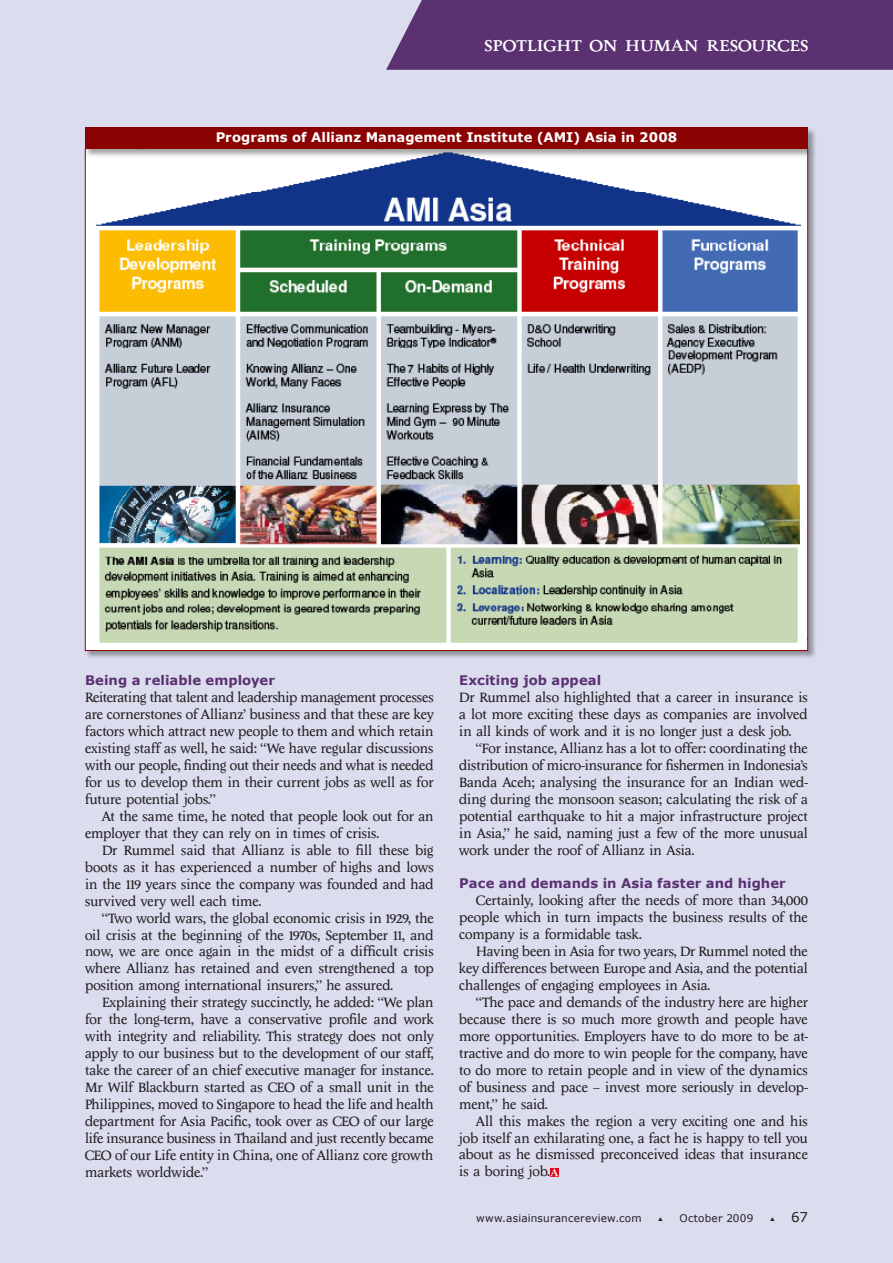
<style>
.page{position:relative;width:893px;height:1263px;background:#dbddef}
.page>*{position:absolute;margin:0;border:0;box-sizing:border-box;transform-origin:0 0}
.t1{font:22.5px "Economist 101 Small Cap";letter-spacing:-.01em;color:#fff}
.text{font:13.95px/17px "Economist 101";letter-spacing:-.01em;color:#231f20;text-align:justify}
.text_-_1st{font:13.95px/17px "Economist 101";letter-spacing:-.01em;color:#231f20;text-align:justify}
.t2{font:13.5px "Verdana";color:#231f20}
.subhd{font:700 13.2px "Verdana";letter-spacing:.005em;color:#5b3172}
.Info_Title{font:700 13.2px "Verdana";letter-spacing:.005em;color:#fff}
.t3{font:10.5px "Verdana";letter-spacing:.02em;color:#231f20}
</style>
<div class="page">
<div style="left:386px;top:0;width:507px;height:70px;background:#5b3172"></div>
<div style="left:85px;top:148px;width:732px;height:511px;background:#231f20;opacity:.4"></div>
<img style="left:87px;top:158px;width:719px;height:491px">
<svg style="left:550px;top:1168px;width:8px;height:8px"></svg>
<div style="left:85px;top:127px;width:732px;height:31px;background:#231f20;opacity:.4"></div>
<div style="left:85px;top:128px;width:723px;height:21px;background:#8b0202"></div>
<p class="t1" style="left:484px;top:34px;width:326px">Spotlight on Human Resources</p>
<p class="Info_Title" style="left:216px;top:129px;width:463px">Programs of Allianz Management Institute (AMI) Asia in 2008</p>
<p class="subhd" style="left:85px;top:672px;width:191px">Being a reliable employer</p>
<p class="text_-_1st" style="left:85px;top:689px;width:350px">Reiterating that talent and leadership management processes are cornerstones of Allianz’ business and that these are key factors which attract new people to them and which retain existing staff as well, he said: “We have regular discussions with our people, finding out their needs and what is needed for us to develop them in their current jobs as well as for future potential jobs.”</p>
<p class="text" style="left:85px;top:808px;width:350px;text-indent:17px">At the same time, he noted that people look out for an employer that they can rely on in times of crisis.</p>
<p class="text" style="left:85px;top:842px;width:350px;text-indent:17px">Dr Rummel said that Allianz is able to fill these big boots as it has experienced a number of highs and lows in the 119 years since the company was founded and had survived very well each time.</p>
<p class="text" style="left:85px;top:910px;width:350px;text-indent:17px">“Two world wars, the global economic crisis in 1929, the oil crisis at the beginning of the 1970s, September 11, and now, we are once again in the midst of a difficult crisis where Allianz has retained and even strengthened a top position among international insurers,” he assured.</p>
<p class="text" style="left:85px;top:994px;width:350px;text-indent:17px">Explaining their strategy succinctly, he added: “We plan for the long-term, have a conservative profile and work with integrity and reliability. This strategy does not only apply to our business but to the development of our staff, take the career of an chief executive manager for instance.<br>Mr Wilf Blackburn started as CEO of a small unit in the Philippines, moved to Singapore to head the life and health department for Asia Pacific, took over as CEO of our large life insurance business in Thailand and just recently became CEO of our Life entity in China, one of Allianz core growth markets worldwide.”</p>
<p class="subhd" style="left:459px;top:672px;width:144px">Exciting job appeal</p>
<p class="text_-_1st" style="left:459px;top:689px;width:350px">Dr Rummel also highlighted that a career in insurance is a lot more exciting these days as companies are involved in all kinds of work and it is no longer just a desk job.</p>
<p class="text" style="left:459px;top:740px;width:350px;text-indent:17px">“For instance, Allianz has a lot to offer: coordinating the distribution of micro-insurance for fishermen in Indonesia’s Banda Aceh; analysing the insurance for an Indian wed&shy;ding during the monsoon season; calculating the risk of a potential earthquake to hit a major infrastructure project in Asia,” he said, naming just a few of the more unusual work under the roof of Allianz in Asia.</p>
<p class="subhd" style="left:459px;top:875px;width:328px">Pace and demands in Asia faster and higher</p>
<p class="text" style="left:459px;top:892px;width:350px;text-indent:17px">Certainly, looking after the needs of more than 34,000 people which in turn impacts the business results of the company is a formidable task.</p>
<p class="text" style="left:459px;top:943px;width:350px;text-indent:17px">Having been in Asia for two years, Dr Rummel noted the key differences between Europe and Asia, and the potential challenges of engaging employees in Asia.</p>
<p class="text" style="left:459px;top:994px;width:350px;text-indent:17px">“The pace and demands of the industry here are higher because there is so much more growth and people have more opportunities. Employers have to do more to be at&shy;tractive and do more to win people for the company, have to do more to retain people and in view of the dynamics of business and pace – invest more seriously in develop&shy;ment,” he said.</p>
<p class="text" style="left:459px;top:1112px;width:350px;text-indent:17px">All this makes the region a very exciting one and his job itself an exhilarating one, a fact he is happy to tell you about as he dismissed preconceived ideas that insurance is a boring job.</p>
<p class="t3" style="left:476px;top:1212px;width:167px">www.asiainsurancereview.com</p>
<p class="t3" style="left:658px;top:1212px;width:97px">▲ October 2009</p>
<p class="t2" style="left:770px;top:1209px;width:40px">▲ 67</p>
</div>
